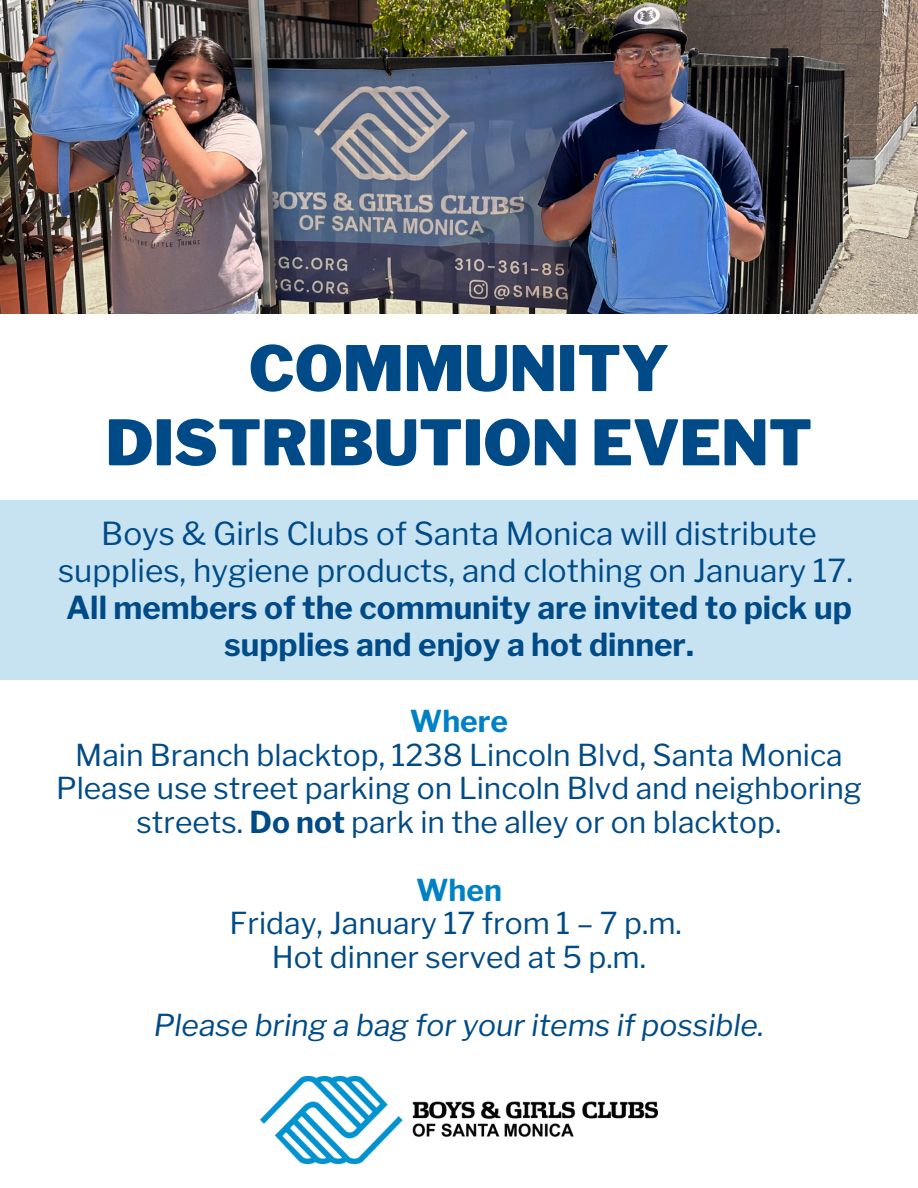
<style>
.page{position:relative;width:918px;height:1188px;background:#fff}
.page>*{position:absolute;margin:0;border:0;box-sizing:border-box;transform-origin:0 0}
.t1{font:900 62.1px/74.2px "Libre Franklin";color:#004b87;text-align:center}
.t2{font:31.5px/37.2px "Libre Franklin";color:#004b87;text-align:center}
.t3{font:700 31.5px/37.2px "Libre Franklin";color:#004b87;text-align:center}
.t4{font:30px/33.8px "Libre Franklin";color:#004b87;text-align:center}
.t5{font:italic 30px "Libre Franklin";color:#004b87}
.t6{font:700 30px "Libre Franklin";color:#0081c6}
.s1{font-weight:700}
</style>
<div class="page">
<img style="left:0;top:0;width:918px;height:314px">
<div style="left:0;top:500px;width:918px;height:180px;background:#c7e3f2"></div>
<img style="left:261px;top:1077px;width:397px;height:87px">
<h1 class="t1" style="left:106px;top:332px;width:708px">COMMUNITY<br>DISTRIBUTION EVENT</h1>
<p class="t2" style="left:58px;top:515px;width:796px">Boys &amp; Girls Clubs of Santa Monica will distribute supplies, hygiene products, and clothing on January 17.</p>
<p class="t3" style="left:66px;top:589px;width:787px">All members of the community are invited to pick up supplies and enjoy a hot dinner.</p>
<p class="t6" style="left:410px;top:703px;width:100px">Where</p>
<p class="t4" style="left:75px;top:738px;width:769px">Main Branch blacktop, 1238 Lincoln Blvd, Santa Monica</p>
<p class="t4" style="left:56px;top:772px;width:807px">Please use street parking on Lincoln Blvd and neighboring streets. <span class="s1">Do not</span> park in the alley or on blacktop.</p>
<p class="t6" style="left:416px;top:872px;width:87px">When</p>
<p class="t4" style="left:230px;top:907px;width:454px">Friday, January 17 from 1 – 7 p.m.</p>
<p class="t4" style="left:272px;top:941px;width:376px">Hot dinner served at 5 p.m.</p>
<p class="t5" style="left:154px;top:1007px;width:612px">Please bring a bag for your items if possible.</p>
</div>
